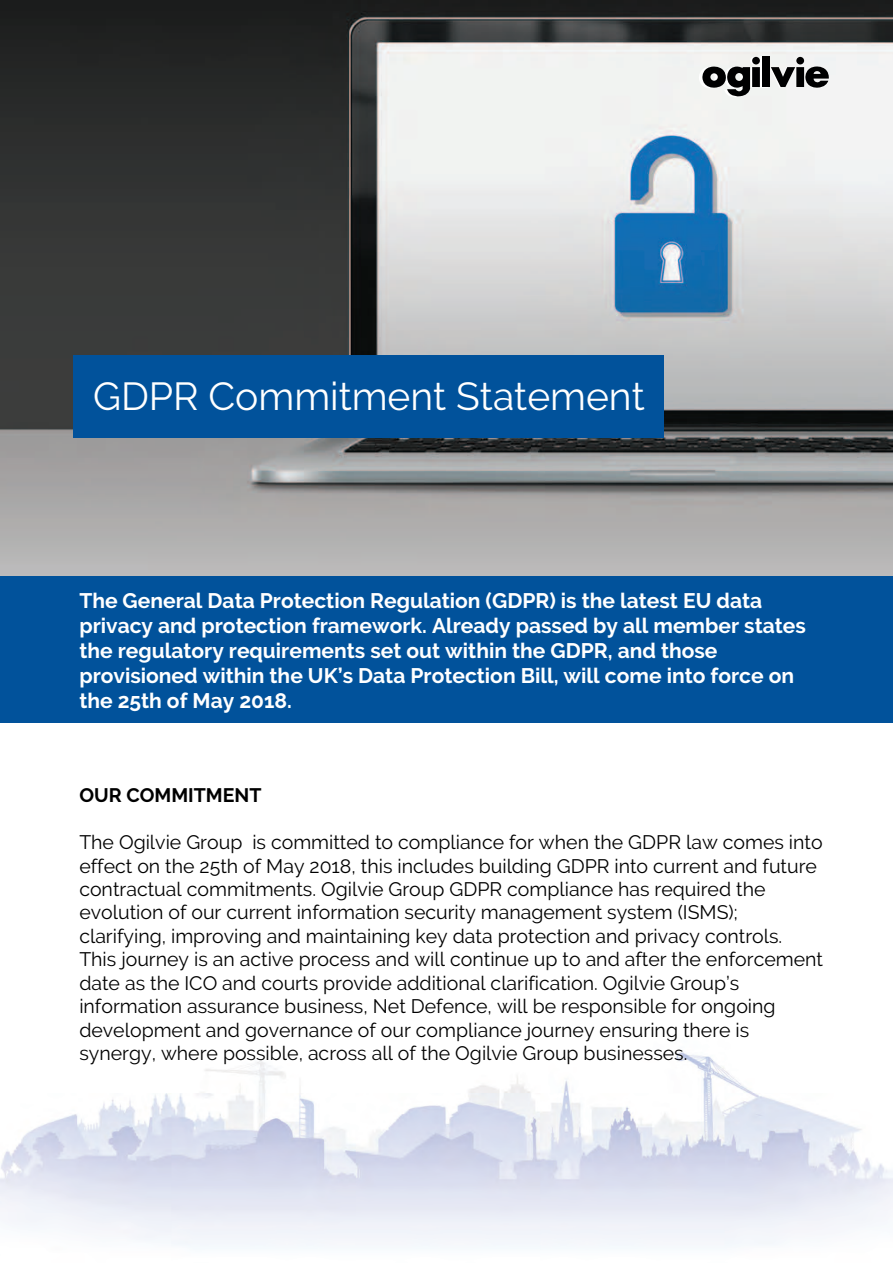
<style>
.page{position:relative;width:893px;height:1263px;background:#fff}
.page>*{position:absolute;margin:0;border:0;box-sizing:border-box;transform-origin:0 0}
.t1{font:39px "Raleway";color:#fff}
.t2{font:700 21px/25.2px "Raleway";color:#fff}
.t3{font:19.5px/23.4px "Raleway";color:#000}
.t4{font:700 19.5px "Raleway";color:#000}
</style>
<div class="page">
<img style="left:0;top:1052px;width:893px;height:194px">
<img style="left:0;top:0;width:893px;height:577px">
<div style="left:0;top:577px;width:893px;height:146px;background:#01529b"></div>
<div style="left:74px;top:355px;width:590px;height:83px;background:#01529b"></div>
<div style="left:760px;top:57px;width:8px;height:31px;background:#fff"></div>
<div style="left:762px;top:57px;width:8px;height:30px;background:#000001"></div>
<svg style="left:769px;top:57px;width:60px;height:32px"></svg>
<svg style="left:699px;top:57px;width:61px;height:41px"></svg>
<h1 class="t1" style="left:93px;top:373px;width:553px">GDPR Commitment Statement</h1>
<p class="t2" style="left:79px;top:588px;width:728px">The General Data Protection Regulation (GDPR) is the latest EU data privacy and protection framework. Already passed by all member states the regulatory requirements set out within the GDPR, and those provisioned within the UK’s Data Protection Bill, will come into force on the 25th of May 2018.</p>
<p class="t4" style="left:79px;top:784px;width:184px">OUR COMMITMENT</p>
<p class="t3" style="left:79px;top:831px;width:745px">The Ogilvie Group is committed to compliance for when the GDPR law comes into effect on the 25th of May 2018, this includes building GDPR into current and future contractual commitments. Ogilvie Group GDPR compliance has required the evolution of our current information security management system (ISMS); clarifying, improving and maintaining key data protection and privacy controls.<br>This journey is an active process and will continue up to and after the enforcement date as the ICO and courts provide additional clarification. Ogilvie Group’s information assurance business, Net Defence, will be responsible for ongoing development and governance of our compliance journey ensuring there is synergy, where possible, across all of the Ogilvie Group businesses.</p>
</div>
